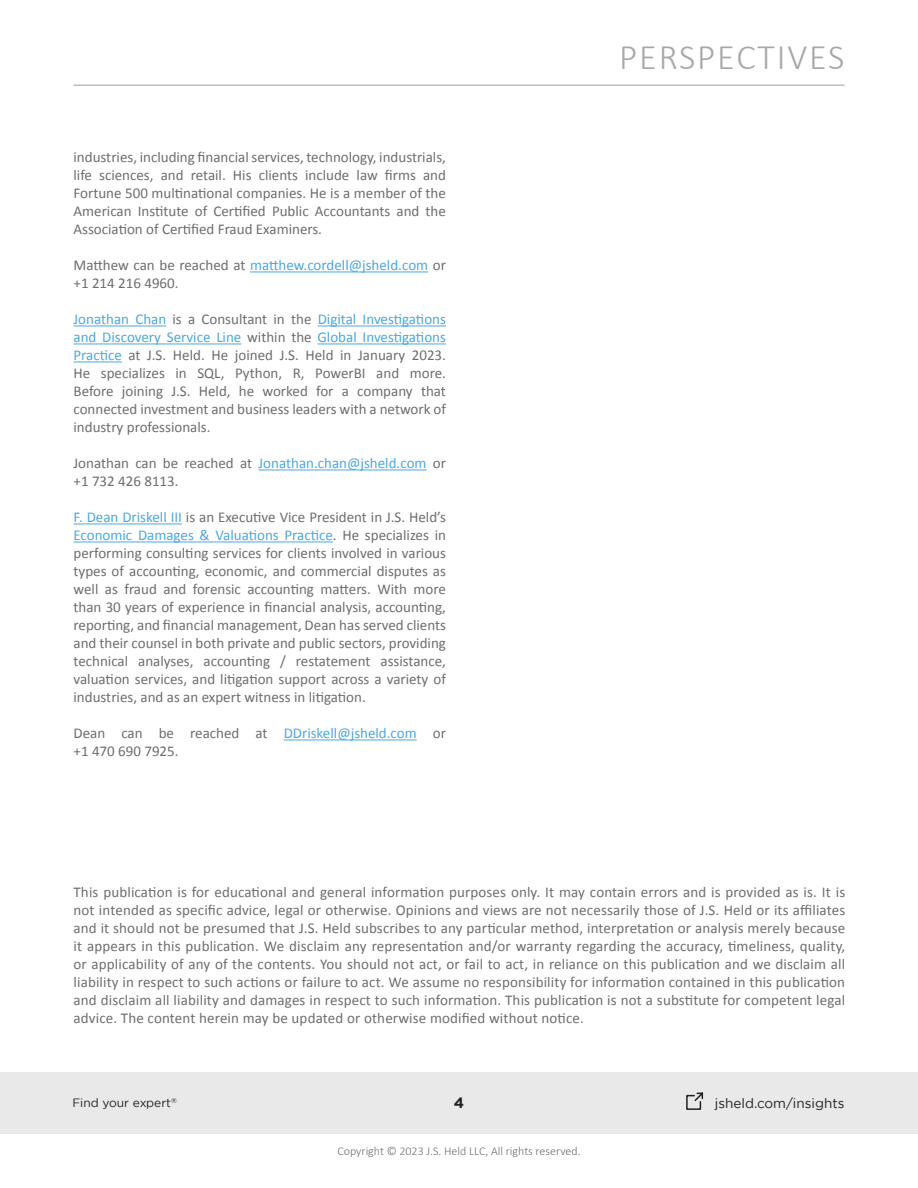
<style>
.page{position:relative;width:918px;height:1188px;background:#fff}
.page>*{position:absolute;margin:0;border:0;box-sizing:border-box;transform-origin:0 0}
.t1{font:300 36px "Calibri";letter-spacing:.05em;color:#a6a8aa}
.Text_Styles{font:15px/18px "Calibri";color:#6d6e70;text-align:justify}
.t2{font:700 15px "Gotham";color:#231f20}
.t3{font:13.5px "Gotham";color:#231f20}
.t4{font:300 12px "Calibri";color:#6d6e70}
.t5{font:12px "Gotham";color:#241f21}
.t6{font:7.05px "Gotham";color:#241f21}
.s1{color:#4da8dd}
</style>
<div class="page">
<div style="left:0;top:1072px;width:918px;height:62px;background:#e9e9e9"></div>
<hr style="left:74px;top:85px;width:770px;height:1px;background:#a6a8ab">
<svg style="left:686px;top:1092px;width:18px;height:18px"></svg>
<hr style="left:250px;top:271px;width:178px;height:1px;background:#4da8dd">
<hr style="left:74px;top:325px;width:92px;height:1px;background:#4da8dd">
<hr style="left:318px;top:325px;width:128px;height:1px;background:#4da8dd">
<hr style="left:74px;top:343px;width:167px;height:1px;background:#4da8dd">
<hr style="left:318px;top:343px;width:128px;height:1px;background:#4da8dd">
<hr style="left:74px;top:361px;width:48px;height:1px;background:#4da8dd">
<hr style="left:258px;top:469px;width:169px;height:1px;background:#4da8dd">
<hr style="left:74px;top:523px;width:108px;height:1px;background:#4da8dd">
<hr style="left:74px;top:541px;width:259px;height:1px;background:#4da8dd">
<hr style="left:284px;top:739px;width:133px;height:1px;background:#4da8dd">
<p class="Text_Styles" style="left:74px;top:148px;width:374px">industries, including financial services, technology, industrials, life sciences, and retail. His clients include law firms and Fortune 500 multinational companies. He is a member of the American Institute of Certified Public Accountants and the Association of Certified Fraud Examiners.</p>
<p class="Text_Styles" style="left:74px;top:256px;width:374px">Matthew can be reached at <span class="s1">matthew.cordell@jsheld.com</span> or +1 214 216 4960.</p>
<p class="Text_Styles" style="left:74px;top:310px;width:374px"><span class="s1">Jonathan Chan</span> is a Consultant in the <span class="s1">Digital Investigations and Discovery Service Line</span> within the <span class="s1">Global Investigations Practice</span> at J.S. Held. He joined J.S. Held in January 2023.<br>He specializes in SQL, Python, R, PowerBI and more.<br>Before joining J.S. Held, he worked for a company that connected investment and business leaders with a network of industry professionals.</p>
<p class="Text_Styles" style="left:74px;top:454px;width:374px">Jonathan can be reached at <span class="s1">Jonathan.chan@jsheld.com</span> or +1 732 426 8113.</p>
<p class="Text_Styles" style="left:74px;top:508px;width:374px"><span class="s1">F. Dean Driskell III</span> is an Executive Vice President in J.S. Held’s <span class="s1">Economic Damages &amp; Valuations Practice</span>. He specializes in performing consulting services for clients involved in various types of accounting, economic, and commercial disputes as well as fraud and forensic accounting matters. With more than 30 years of experience in financial analysis, accounting, reporting, and financial management, Dean has served clients and their counsel in both private and public sectors, providing technical analyses, accounting / restatement assistance, valuation services, and litigation support across a variety of industries, and as an expert witness in litigation.</p>
<p class="Text_Styles" style="left:74px;top:724px;width:374px">Dean can be reached at <span class="s1">DDriskell@jsheld.com</span> or +1 470 690 7925.</p>
<h1 class="t1" style="left:619px;top:35px;width:227px">PERSPECTIVES</h1>
<p class="Text_Styles" style="left:74px;top:882px;width:773px">This publication is for educational and general information purposes only. It may contain errors and is provided as is. It is not intended as specific advice, legal or otherwise. Opinions and views are not necessarily those of J.S. Held or its affiliates and it should not be presumed that J.S. Held subscribes to any particular method, interpretation or analysis merely because it appears in this publication. We disclaim any representation and/or warranty regarding the accuracy, timeliness, quality, or applicability of any of the contents. You should not act, or fail to act, in reliance on this publication and we disclaim all liability in respect to such actions or failure to act. We assume no responsibility for information contained in this publication and disclaim all liability and damages in respect to such information. This publication is not a substitute for competent legal advice. The content herein may be updated or otherwise modified without notice.</p>
<p class="t5" style="left:72px;top:1096px;width:100px">Find your expert</p>
<p class="t2" style="left:454px;top:1093px;width:12px">4</p>
<p class="t3" style="left:715px;top:1095px;width:131px">jsheld.com/insights</p>
<p class="t6" style="left:171px;top:1096px;width:7px">®</p>
<p class="t4" style="left:337px;top:1144px;width:245px">Copyright © 2023 J.S. Held LLC, All rights reserved.</p>
</div>
